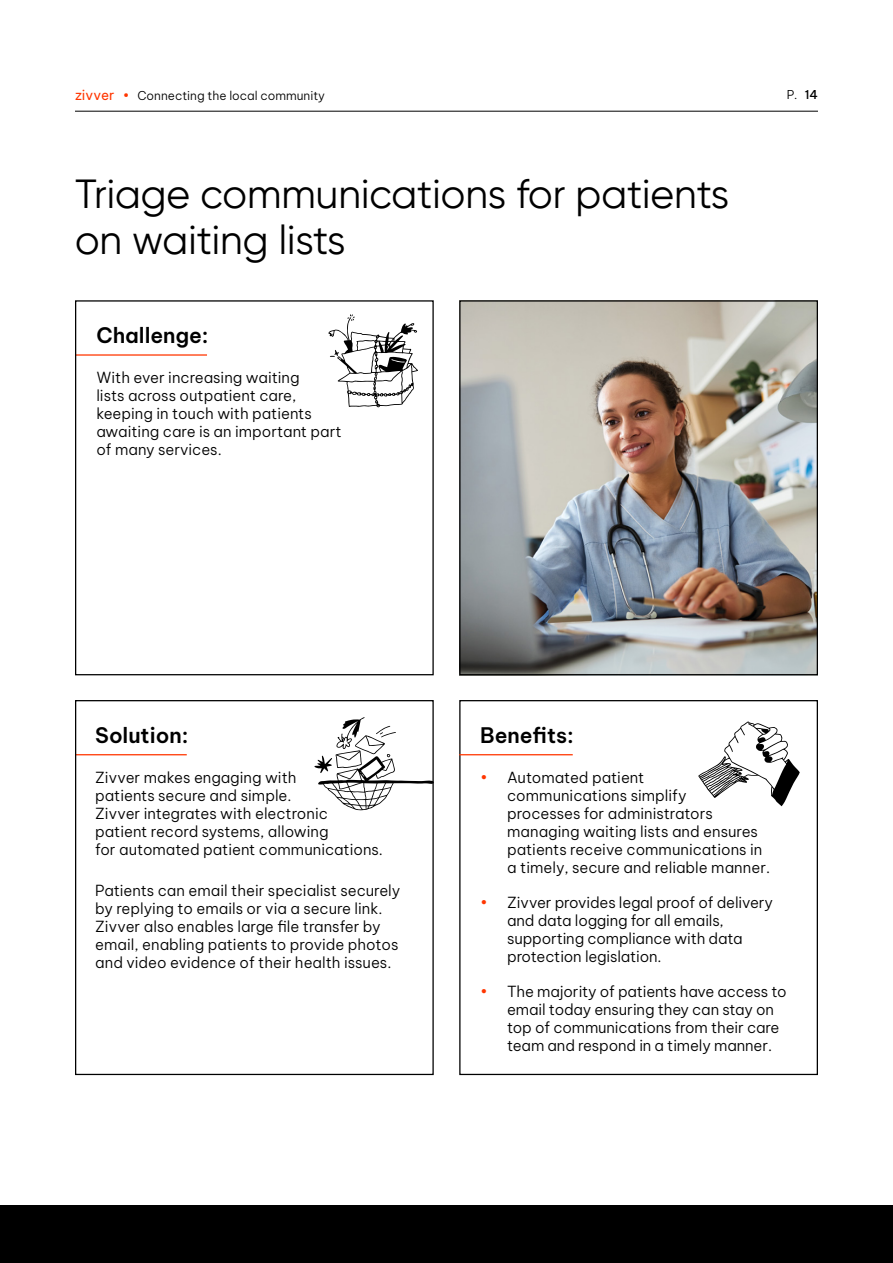
<style>
.page{position:relative;width:893px;height:1263px;background:#fff}
.page>*{position:absolute;margin:0;border:0;box-sizing:border-box;transform-origin:0 0}
.t1{font:40.5px/46.5px "Gilroy";color:#000}
.t2{font:600 21px "Be Vietnam Pro";color:#000}
.t3{font:300 15px/18px "Be Vietnam Pro";color:#000}
.t4{font:300 12px "Be Vietnam Pro";color:#000}
.s1{font-weight:400;font-size:13.5px;color:#ff3600}
.s2{font-weight:400;font-style:italic;color:#ff3600}
.s3{font-weight:500}
.s4{color:#ff3600}
</style>
<div class="page">
<hr style="left:75px;top:111px;width:743px;height:1px;background:#000">
<div style="left:0;top:1205px;width:893px;height:58px;background:#000"></div>
<div style="left:459px;top:700px;width:359px;height:375px;border:1px solid #000"></div>
<hr style="left:75px;top:354px;width:132px;height:2px;background:#ff3600">
<hr style="left:75px;top:754px;width:112px;height:1px;background:#ff3600">
<hr style="left:459px;top:754px;width:114px;height:1px;background:#ff3600">
<div style="left:75px;top:300px;width:359px;height:375px;border:1px solid #000"></div>
<div style="left:75px;top:700px;width:359px;height:375px;border:1px solid #000"></div>
<img style="left:461px;top:302px;width:355px;height:371px">
<div style="left:459px;top:300px;width:359px;height:375px;border:1px solid #000"></div>
<svg style="left:328px;top:314px;width:90px;height:93px"></svg>
<svg style="left:698px;top:721px;width:102px;height:85px"></svg>
<svg style="left:314px;top:717px;width:120px;height:93px"></svg>
<p class="t4" style="left:75px;top:86px;width:252px"><span class="s1">zivver</span> <span class="s2">•</span> Connecting the local community</p>
<p class="t4" style="left:787px;top:85px;width:32px">P. <span class="s3">14</span></p>
<h1 class="t1" style="left:75px;top:170px;width:656px">Triage communications for patients on waiting lists</h1>
<h2 class="t2" style="left:96px;top:317px;width:114px">Challenge:</h2>
<p class="t3" style="left:96px;top:367px;width:247px">With ever increasing waiting<br>lists across outpatient care, keeping in touch with patients awaiting care is an important part of many services.</p>
<h2 class="t2" style="left:95px;top:717px;width:95px">Solution:</h2>
<p class="t3" style="left:95px;top:767px;width:289px">Zivver makes engaging with<br>patients secure and simple.<br>Zivver integrates with electronic patient record systems, allowing<br>for automated patient communications.</p>
<p class="t3" style="left:95px;top:880px;width:307px">Patients can email their specialist securely by replying to emails or via a secure link.<br>Zivver also enables large file transfer by email, enabling patients to provide photos and video evidence of their health issues.</p>
<h2 class="t2" style="left:480px;top:717px;width:95px">Benefits:</h2>
<p class="t3" style="left:507px;top:767px;width:264px;text-indent:-27px"><span class="s4">•</span> Automated patient<br>communications simplify<br>processes for administrators managing waiting lists and ensures patients receive communications in a timely, secure and reliable manner.</p>
<p class="t3" style="left:507px;top:892px;width:267px;text-indent:-27px"><span class="s4">•</span> Zivver provides legal proof of delivery and data logging for all emails, supporting compliance with data protection legislation.</p>
<p class="t3" style="left:507px;top:981px;width:281px;text-indent:-27px"><span class="s4">•</span> The majority of patients have access to email today ensuring they can stay on top of communications from their care team and respond in a timely manner.</p>
</div>
